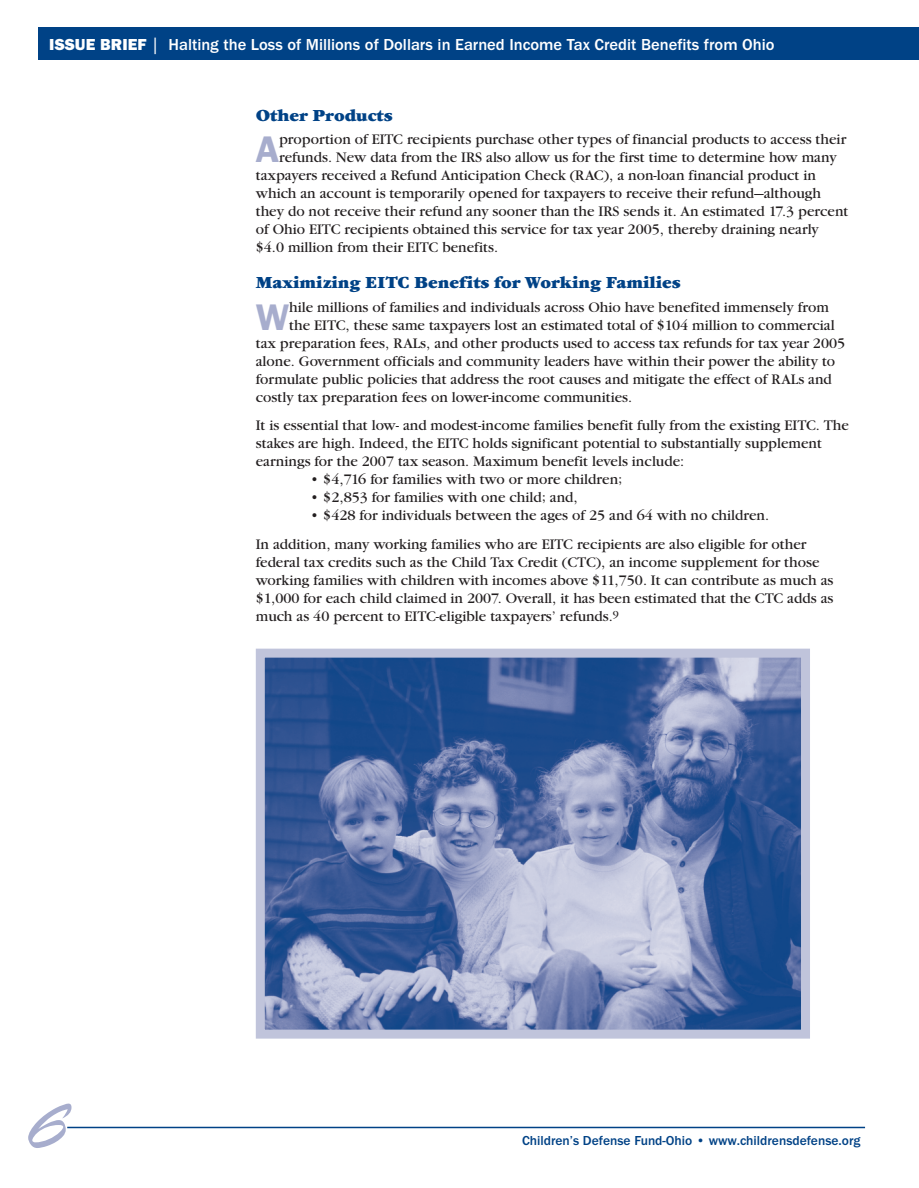
<style>
.page{position:relative;width:919px;height:1188px;background:#fff}
.page>*{position:absolute;margin:0;border:0;box-sizing:border-box;transform-origin:0 0}
.t1{font:90px "Rapier Plain";color:#a7adcd}
.t2{font:600 38.25px "Franklin Got ITC";color:#a7adcd}
.t3{font:16.5px "Franklin Got Md ITC";color:#fff}
.t4{font:900 16.5px "Garamond ITC";color:#004286}
.t5{font:14.25px/18px "Garamond ITC";color:#231f20}
.t6{font:13.5px "Franklin Got Md ITC";color:#004286}
.s1{font-weight:800}
.s2{font-family:"Franklin Got ITC"}
</style>
<div class="page">
<div style="left:38px;top:28px;width:880px;height:32px;background:#004286"></div>
<hr style="left:67px;top:1127px;width:797px;height:1px;background:#004286">
<img style="left:266px;top:659px;width:533px;height:370px">
<div style="left:256px;top:649px;width:553px;height:390px;border:9px solid #c0c4db"></div>
<p class="t3" style="left:49px;top:39px;width:726px"><span class="s1">ISSUE BRIEF</span> <span class="s2">|</span> Halting the Loss of Millions of Dollars in Earned Income Tax Credit Benefits from Ohio</p>
<p class="t4" style="left:256px;top:109px;width:138px">Other Products</p>
<h2 class="t2" style="left:256px;top:137px;width:25px">A</h2>
<p class="t5" style="left:279px;top:132px;width:568px">proportion of EITC recipients purchase other types of financial products to access their</p>
<p class="t5" style="left:279px;top:150px;width:559px">refunds. New data from the IRS also allow us for the first time to determine how many</p>
<p class="t5" style="left:256px;top:168px;width:561px">taxpayers received a Refund Anticipation Check (RAC), a non-loan financial product in</p>
<p class="t5" style="left:256px;top:186px;width:566px">which an account is temporarily opened for taxpayers to receive their refund—although</p>
<p class="t5" style="left:256px;top:204px;width:594px">they do not receive their refund any sooner than the IRS sends it. An estimated 17.3 percent</p>
<p class="t5" style="left:256px;top:222px;width:564px">of Ohio EITC recipients obtained this service for tax year 2005, thereby draining nearly</p>
<p class="t5" style="left:256px;top:240px;width:244px">$4.0 million from their EITC benefits.</p>
<p class="t4" style="left:256px;top:276px;width:426px">Maximizing EITC Benefits for Working Families</p>
<h2 class="t2" style="left:256px;top:304px;width:35px">W</h2>
<p class="t5" style="left:289px;top:299px;width:541px">hile millions of families and individuals across Ohio have benefited immensely from</p>
<p class="t5" style="left:289px;top:317px;width:546px">the EITC, these same taxpayers lost an estimated total of $104 million to commercial</p>
<p class="t5" style="left:256px;top:335px;width:590px">tax preparation fees, RALs, and other products used to access tax refunds for tax year 2005</p>
<p class="t5" style="left:256px;top:353px;width:580px">alone. Government officials and community leaders have within their power the ability to</p>
<p class="t5" style="left:256px;top:371px;width:577px">formulate public policies that address the root causes and mitigate the effect of RALs and</p>
<p class="t5" style="left:256px;top:389px;width:378px">costly tax preparation fees on lower-income communities.</p>
<p class="t5" style="left:256px;top:418px;width:594px">It is essential that low- and modest-income families benefit fully from the existing EITC. The stakes are high. Indeed, the EITC holds significant potential to substantially supplement earnings for the 2007 tax season. Maximum benefit levels include:</p>
<p class="t5" style="left:310px;top:472px;width:314px">• $4,716 for families with two or more children;</p>
<p class="t5" style="left:310px;top:490px;width:269px">• $2,853 for families with one child; and,</p>
<p class="t5" style="left:256px;top:502px;width:552px;line-height:28.8px;text-indent:54px">• $428 for individuals between the ages of 25 and 64 with no children.<br>In addition, many working families who are EITC recipients are also eligible for other</p>
<p class="t5" style="left:256px;top:555px;width:579px">federal tax credits such as the Child Tax Credit (CTC), an income supplement for those working families with children with incomes above $11,750. It can contribute as much as $1,000 for each child claimed in 2007. Overall, it has been estimated that the CTC adds as much as 40 percent to EITC-eligible taxpayers’ refunds.<sup>9</sup></p>
<h1 class="t1" style="left:27px;top:1064px;width:42px">6</h1>
<p class="t6" style="left:522px;top:1136px;width:340px">Children’s Defense Fund-Ohio • www.childrensdefense.org</p>
</div>
